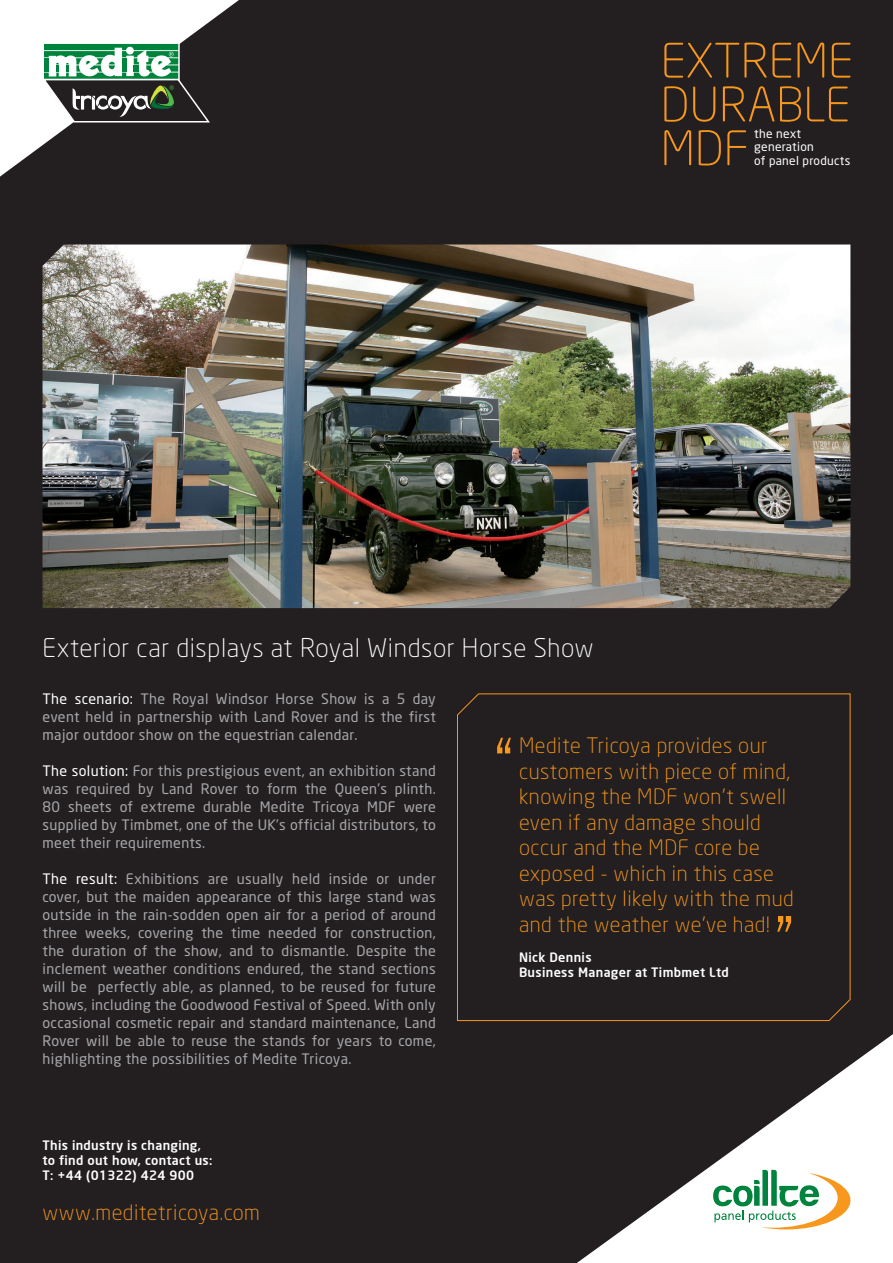
<style>
.page{position:relative;width:893px;height:1263px;background:#231f20}
.page>*{position:absolute;margin:0;border:0;box-sizing:border-box;transform-origin:0 0}
.strapline{font:300 25.5px "Neo Sans";letter-spacing:.025em;color:#fff}
.t1{font:300 21px/25.5px "Neo Sans";letter-spacing:.025em;color:#f7971d}
.Broodtekst{font:14.25px/18px "Neo Sans";letter-spacing:.025em;color:#a7a8ac;text-align:justify}
.onderschrift{font:500 12.75px "Neo Sans";letter-spacing:.025em;color:#fff}
.t2{font:12px/13.5px "Neo Sans";letter-spacing:.025em;color:#fff}
.s1{color:#fff}
</style>
<div class="page">
<svg style="left:42px;top:42px;width:169px;height:81px"></svg>
<svg style="left:664px;top:130px;width:82px;height:35px"></svg>
<svg style="left:664px;top:86px;width:184px;height:36px"></svg>
<svg style="left:664px;top:43px;width:186px;height:35px"></svg>
<img style="left:43px;top:244px;width:807px;height:364px">
<div style="left:457px;top:693px;width:394px;height:328px;background:#231f20"></div>
<svg style="left:497px;top:738px;width:14px;height:15px"></svg>
<svg style="left:777px;top:916px;width:14px;height:16px"></svg>
<svg style="left:713px;top:1170px;width:137px;height:59px"></svg>
<p class="t2" style="left:754px;top:126px;width:48px">the next</p>
<p class="t2" style="left:754px;top:140px;width:98px">generation<br>of panel products</p>
<p class="strapline" style="left:43px;top:633px;width:553px">Exterior car displays at Royal Windsor Horse Show</p>
<p class="Broodtekst" style="left:43px;top:690px;width:395px"><span class="s1">The scenario:</span> The Royal Windsor Horse Show is a 5 day event held in partnership with Land Rover and is the first major outdoor show on the equestrian calendar.</p>
<p class="Broodtekst" style="left:43px;top:762px;width:395px"><span class="s1">The solution:</span> For this prestigious event, an exhibition stand was required by Land Rover to form the Queen’s plinth.<br>80 sheets of extreme durable Medite Tricoya MDF were supplied by Timbmet, one of the UK’s official distributors, to meet their requirements.</p>
<p class="Broodtekst" style="left:43px;top:870px;width:395px"><span class="s1">The result:</span> Exhibitions are usually held inside or under cover, but the maiden appearance of this large stand was outside in the rain-sodden open air for a period of around three weeks, covering the time needed for construction, the duration of the show, and to dismantle. Despite the inclement weather conditions endured, the stand sections will be perfectly able, as planned, to be reused for future shows, including the Goodwood Festival of Speed. With only occasional cosmetic repair and standard maintenance, Land Rover will be able to reuse the stands for years to come, highlighting the possibilities of Medite Tricoya.</p>
<p class="t1" style="left:519px;top:733px;width:276px">Medite Tricoya provides our customers with piece of mind, knowing the MDF won’t swell even if any damage should occur and the MDF core be exposed - which in this case was pretty likely with the mud and the weather we’ve had!</p>
<p class="onderschrift" style="left:519px;top:949px;width:74px">Nick Dennis</p>
<p class="onderschrift" style="left:519px;top:964px;width:211px">Business Manager at Timbmet Ltd</p>
<p class="onderschrift" style="left:43px;top:1137px;width:160px">This industry is changing,</p>
<p class="onderschrift" style="left:43px;top:1152px;width:171px">to find out how, contact us:</p>
<p class="onderschrift" style="left:43px;top:1167px;width:153px">T: +44 (01322) 424 900</p>
<p class="t1" style="left:43px;top:1200px;width:219px">www.meditetricoya.com</p>
</div>
